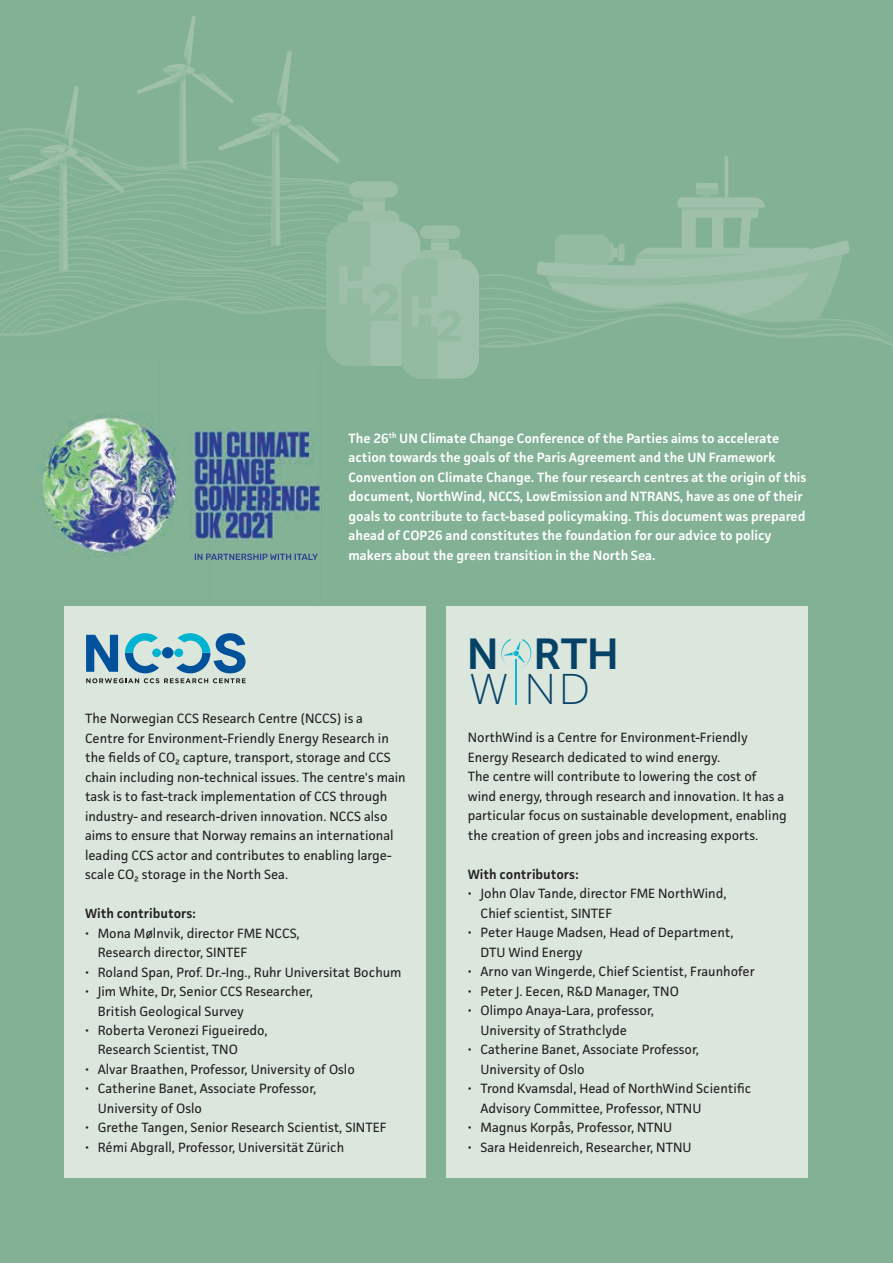
<style>
.page{position:relative;width:893px;height:1263px;background:#82b195}
.page>*{position:absolute;margin:0;border:0;box-sizing:border-box;transform-origin:0 0}
.t1{font:42.9px "Museo Sans 700";color:#064166}
.t2{font:42.9px "Museo Sans 100";color:#064166}
.t3{font:13.5px/19.5px "Facit";color:#231f20}
.t4{font:600 13.5px/19.5px "Facit";color:#fff}
.t5{font:600 13.5px "Facit";color:#231f20}
.s1{color:#dbe6dd}
</style>
<div class="page">
<svg style="left:0;top:15px;width:893px;height:364px"></svg>
<div style="left:64px;top:606px;width:361px;height:572px;background:#dbe6dd"></div>
<svg style="left:86px;top:633px;width:160px;height:50px"></svg>
<div style="left:162px;top:647px;width:11px;height:11px;background:#01529a;border-radius:50%"></div>
<div style="left:446px;top:606px;width:362px;height:572px;background:#dbe6dd"></div>
<hr style="left:515px;top:659px;width:2px;height:45px;background:#0db8d0">
<svg style="left:501px;top:639px;width:30px;height:29px"></svg>
<img style="left:0;top:362px;width:321px;height:199px">
<svg style="left:195px;top:554px;width:123px;height:6px"></svg>
<p class="t4" style="left:349px;top:428px;width:459px">The 26<sup>th</sup> UN Climate Change Conference of the Parties aims to accelerate action towards the goals of the Paris Agreement and the UN Framework Convention on Climate Change. The four research centres at the origin of this document, NorthWind, NCCS, LowEmission and NTRANS, have as one of their goals to contribute to fact-based policymaking. This document was prepared ahead of COP26 and constitutes the foundation for our advice to policy makers about the green transition in the North Sea.</p>
<p class="t3" style="left:85px;top:708px;width:322px">The Norwegian CCS Research Centre (NCCS) is a Centre for Environment-Friendly Energy Research in the fields of CO₂ capture, transport, storage and CCS chain including non-technical issues. The centre's main task is to fast-track implementation of CCS through industry- and research-driven innovation. NCCS also aims to ensure that Norway remains an international leading CCS actor and contributes to enabling large&shy;scale CO₂ storage in the North Sea.</p>
<p class="t5" style="left:85px;top:905px;width:112px">With contributors:</p>
<p class="t3" style="left:98px;top:923px;width:203px;text-indent:-13px">• Mona Mølnvik, director FME NCCS,<br>Research director, SINTEF</p>
<p class="t3" style="left:85px;top:962px;width:318px">• Roland Span, Prof. Dr.-Ing., Ruhr Universitat Bochum</p>
<p class="t3" style="left:98px;top:981px;width:217px;text-indent:-13px">• Jim White, Dr, Senior CCS Researcher,<br>British Geological Survey</p>
<p class="t3" style="left:98px;top:1020px;width:171px;text-indent:-13px">• Roberta Veronezi Figueiredo,<br>Research Scientist, TNO</p>
<p class="t3" style="left:85px;top:1059px;width:271px">• Alvar Braathen, Professor, University of Oslo</p>
<p class="t3" style="left:98px;top:1079px;width:220px;text-indent:-13px">• Catherine Banet, Associate Professor,<br>University of Oslo</p>
<p class="t3" style="left:85px;top:1118px;width:303px">• Grethe Tangen, Senior Research Scientist, SINTEF</p>
<p class="t3" style="left:85px;top:1137px;width:261px">• Rémi Abgrall, Professor, Universität Zürich</p>
<h1 class="t1" style="left:466px;top:630px;width:154px">N RTH</h1>
<h1 class="t2" style="left:469px;top:667px;width:123px">W<span class="s1">I</span>ND</h1>
<p class="t3" style="left:468px;top:727px;width:321px">NorthWind is a Centre for Environment-Friendly Energy Research dedicated to wind energy.<br>The centre will contribute to lowering the cost of wind energy, through research and innovation. It has a particular focus on sustainable development, enabling the creation of green jobs and increasing exports.</p>
<p class="t5" style="left:468px;top:865px;width:112px">With contributors:</p>
<p class="t3" style="left:480px;top:883px;width:247px;text-indent:-13px">• John Olav Tande, director FME NorthWind,<br>Chief scientist, SINTEF</p>
<p class="t3" style="left:480px;top:922px;width:255px;text-indent:-13px">• Peter Hauge Madsen, Head of Department,<br>DTU Wind Energy</p>
<p class="t3" style="left:468px;top:961px;width:289px">• Arno van Wingerde, Chief Scientist, Fraunhofer</p>
<p class="t3" style="left:468px;top:981px;width:213px">• Peter J. Eecen, R&amp;D Manager, TNO</p>
<p class="t3" style="left:480px;top:1000px;width:175px;text-indent:-13px">• Olimpo Anaya-Lara, professor,<br>University of Strathclyde</p>
<p class="t3" style="left:480px;top:1039px;width:220px;text-indent:-13px">• Catherine Banet, Associate Professor,<br>University of Oslo</p>
<p class="t3" style="left:480px;top:1078px;width:272px;text-indent:-13px">• Trond Kvamsdal, Head of NorthWind Scientific<br>Advisory Committee, Professor, NTNU</p>
<p class="t3" style="left:468px;top:1117px;width:206px">• Magnus Korpås, Professor, NTNU</p>
<p class="t3" style="left:468px;top:1137px;width:225px">• Sara Heidenreich, Researcher, NTNU</p>
</div>
